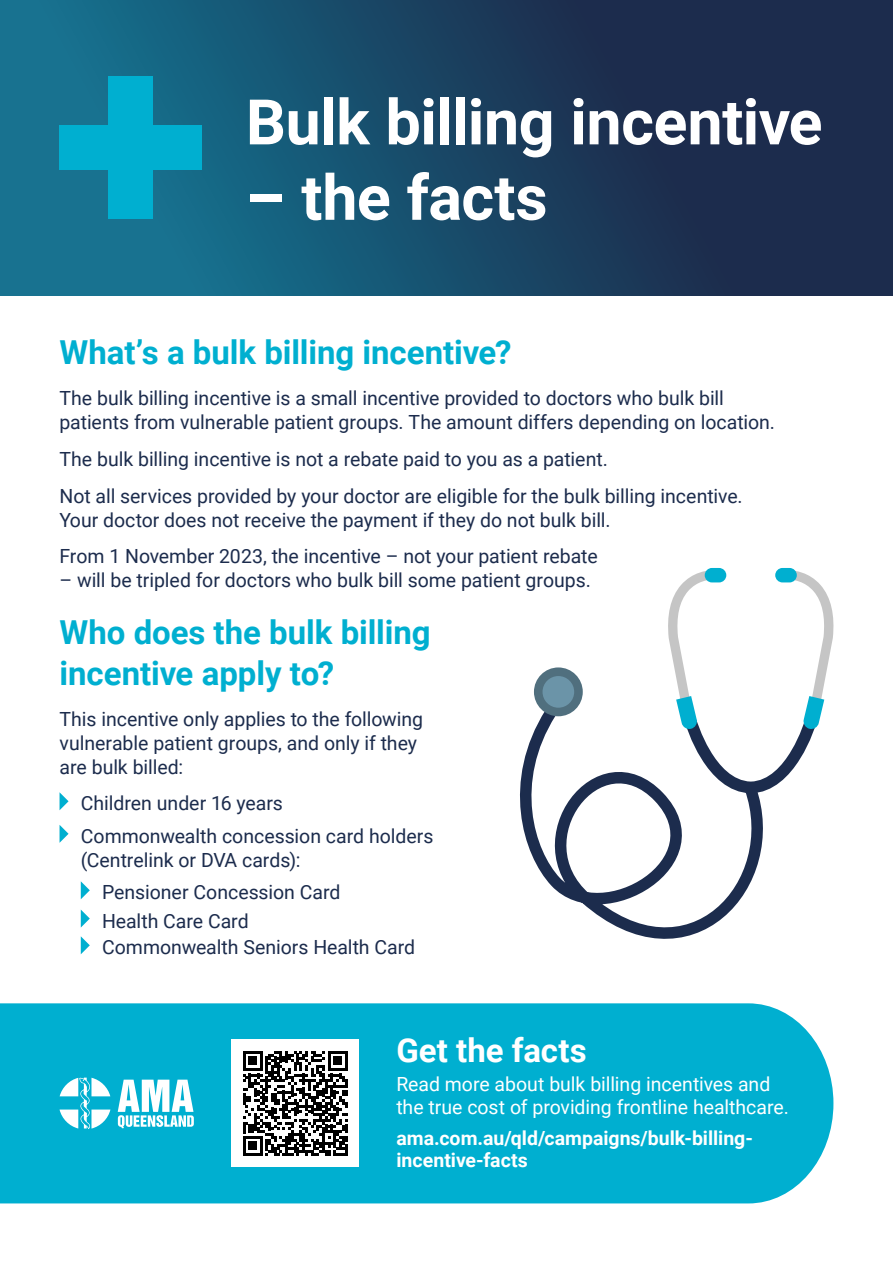
<style>
.page{position:relative;width:893px;height:1263px;background:#fff}
.page>*{position:absolute;margin:0;border:0;box-sizing:border-box;transform-origin:0 0}
.t1{font:700 62.85px "Roboto";letter-spacing:-.01em;color:#fff}
.t2{font:700 33px/40.5px "Roboto";letter-spacing:-.005em;color:#00afd0}
.t3{font:700 33px "Roboto";color:#fff}
.t4{font:19.5px/24px "Roboto";letter-spacing:-.005em;color:#1c2c4d}
.t5{font:19.5px/22.5px "Roboto";letter-spacing:-.005em;color:#fff}
.t6{font:700 19.5px/22.5px "Roboto";color:#fff}
</style>
<div class="page">
<div style="left:0;top:0;width:893px;height:295px;background:linear-gradient(to right,#157794,#1d1d3f)"></div>
<div style="left:775px;top:568px;width:22px;height:14px;background:#00afd0;border-radius:7px"></div>
<div style="left:705px;top:568px;width:21px;height:14px;background:#00afd0;border-radius:7px"></div>
<svg style="left:668px;top:571px;width:166px;height:208px"></svg>
<svg style="left:520px;top:697px;width:264px;height:242px"></svg>
<div style="left:534px;top:667px;width:49px;height:49px;background:#506f7e;border-radius:50%"></div>
<div style="left:542px;top:676px;width:32px;height:32px;background:#6b94a8;border-radius:50%"></div>
<div style="left:0;top:1003px;width:833px;height:200px;background:#00afd0"></div>
<svg style="left:60px;top:793px;width:9px;height:17px"></svg>
<svg style="left:60px;top:825px;width:9px;height:18px"></svg>
<svg style="left:81px;top:881px;width:9px;height:18px"></svg>
<svg style="left:81px;top:910px;width:9px;height:17px"></svg>
<svg style="left:81px;top:936px;width:9px;height:18px"></svg>
<div style="left:108px;top:77px;width:45px;height:142px;background:#00afd0"></div>
<div style="left:60px;top:125px;width:142px;height:45px;background:#00afd0"></div>
<div style="left:231px;top:1039px;width:128px;height:128px;background:#fff"></div>
<svg style="left:243px;top:1051px;width:105px;height:105px"></svg>
<svg style="left:118px;top:1080px;width:76px;height:48px"></svg>
<svg style="left:60px;top:1077px;width:50px;height:52px"></svg>
<h1 class="t1" style="left:246px;top:78px;width:578px">Bulk billing incentive</h1>
<h1 class="t1" style="left:246px;top:153px;width:303px">– the facts</h1>
<h2 class="t2" style="left:60px;top:331px;width:454px">What’s a bulk billing incentive?</h2>
<p class="t4" style="left:60px;top:385px;width:717px">The bulk billing incentive is a small incentive provided to doctors who bulk bill patients from vulnerable patient groups. The amount differs depending on location.</p>
<p class="t4" style="left:60px;top:440px;width:685px;line-height:36.8px">The bulk billing incentive is not a rebate paid to you as a patient.<br>Not all services provided by your doctor are eligible for the bulk billing incentive.</p>
<p class="t4" style="left:60px;top:501px;width:553px;line-height:36.8px">Your doctor does not receive the payment if they do not bulk bill.<br>From 1 November 2023, the incentive – not your patient rebate</p>
<p class="t4" style="left:60px;top:568px;width:533px">– will be tripled for doctors who bulk bill some patient groups.</p>
<h2 class="t2" style="left:60px;top:611px;width:373px">Who does the bulk billing incentive apply to?</h2>
<p class="t4" style="left:60px;top:706px;width:365px">This incentive only applies to the following vulnerable patient groups, and only if they are bulk billed:</p>
<p class="t4" style="left:81px;top:786px;width:354px;line-height:32.5px">Children under 16 years<br>Commonwealth concession card holders</p>
<p class="t4" style="left:102px;top:843px;width:240px;line-height:32.5px;text-indent:-21px">(Centrelink or DVA cards):<br>Pensioner Concession Card</p>
<p class="t4" style="left:102px;top:906px;width:315px;line-height:26.7px">Health Care Card<br>Commonwealth Seniors Health Card</p>
<h2 class="t3" style="left:396px;top:1027px;width:192px">Get the facts</h2>
<p class="t5" style="left:396px;top:1072px;width:394px">Read more about bulk billing incentives and the true cost of providing frontline healthcare.</p>
<p class="t6" style="left:396px;top:1126px;width:358px">ama.com.au/qld/campaigns/bulk-billing&shy;incentive-facts</p>
</div>
